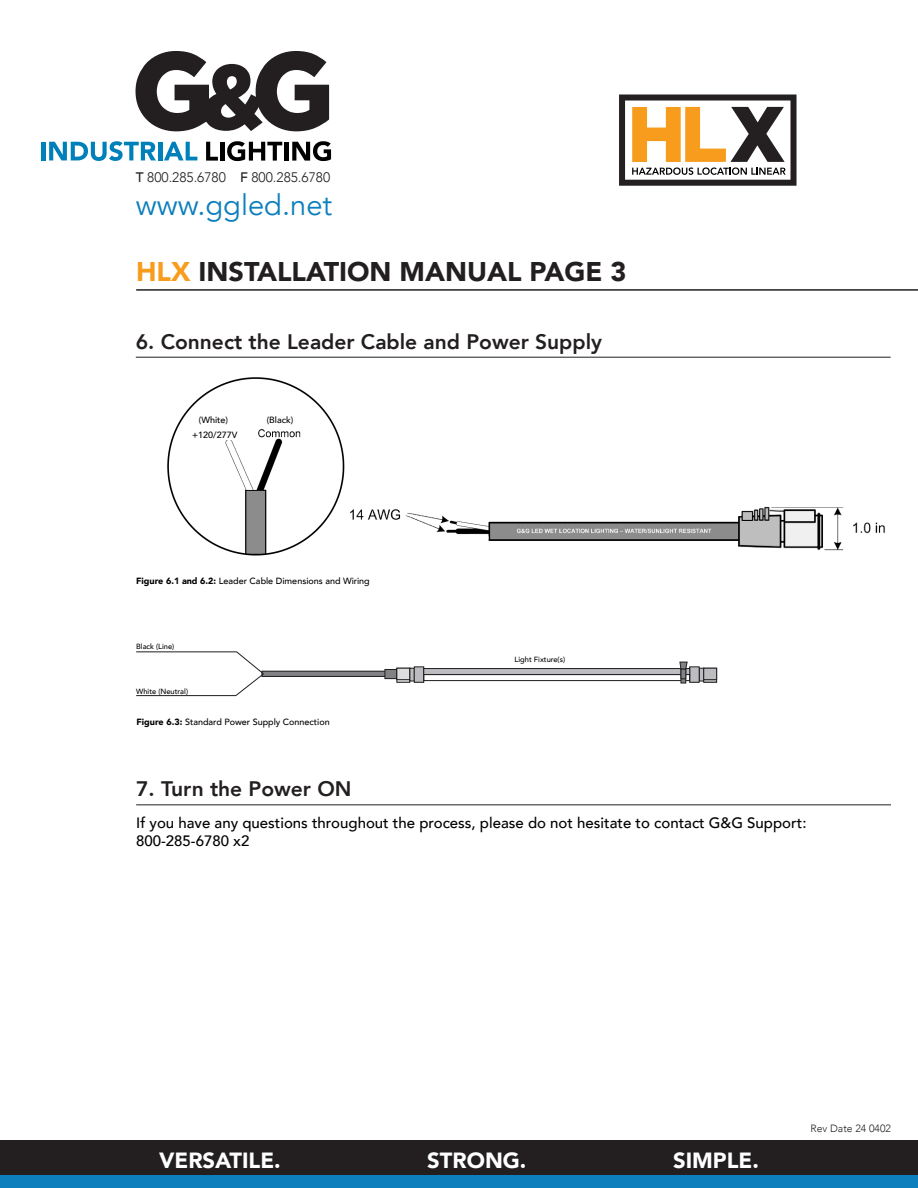
<style>
.page{position:relative;width:918px;height:1188px;background:#fff}
.page>*{position:absolute;margin:0;border:0;box-sizing:border-box;transform-origin:0 0}
.t1{font:29.1px "Avenir";color:#0c7fbc}
.t2{font:900 27px "Avenir";color:#231f20}
.t3{font:900 21.9px "Avenir";color:#fff}
.t4{font:800 21px "Avenir";color:#231f20}
.t5{font:500 15px "Avenir";color:#000}
.t6{font:300 13.8px "Avenir";color:#231f20}
.t7{font:300 10.5px "Avenir";color:#231f20}
.t8{font:500 9px "Avenir";color:#000}
.t9{font:500 7.5px "Avenir";color:#000}
.s1{font-weight:500}
.s2{color:#f79c1c}
.s3{font-weight:900}
</style>
<div class="page">
<div style="left:262px;top:671px;width:132px;height:5px;background:#808285"></div>
<div style="left:262px;top:671px;width:133px;height:6px;border:1px solid #231f20"></div>
<div style="left:385px;top:669px;width:12px;height:10px;background:#808285"></div>
<div style="left:385px;top:669px;width:12px;height:10px;border:1px solid #231f20"></div>
<div style="left:397px;top:668px;width:13px;height:12px;background:#dcdddf"></div>
<div style="left:397px;top:668px;width:13px;height:12px;border:1px solid #231f20"></div>
<div style="left:704px;top:668px;width:13px;height:12px;background:#bcbdc0"></div>
<div style="left:703px;top:668px;width:14px;height:12px;border:1px solid #231f20"></div>
<div style="left:699px;top:668px;width:5px;height:13px;background:#bcbdc0"></div>
<div style="left:699px;top:668px;width:5px;height:13px;border:1px solid #231f20"></div>
<div style="left:414px;top:667px;width:10px;height:15px;background:#bcbdc0"></div>
<div style="left:414px;top:667px;width:10px;height:15px;border:1px solid #231f20"></div>
<div style="left:690px;top:667px;width:9px;height:15px;background:#bcbdc0"></div>
<div style="left:424px;top:674px;width:266px;height:7px;border:1px solid #231f20"></div>
<div style="left:424px;top:669px;width:266px;height:6px;background:#bcbdc0"></div>
<div style="left:424px;top:668px;width:266px;height:7px;border:1px solid #231f20"></div>
<div style="left:681px;top:669px;width:5px;height:14px;border:1px solid #231f20"></div>
<div style="left:681px;top:669px;width:5px;height:10px;background:#808285"></div>
<div style="left:681px;top:669px;width:5px;height:10px;border:1px solid #231f20"></div>
<svg style="left:680px;top:662px;width:7px;height:7px"></svg>
<img style="left:167px;top:377px;width:718px;height:179px">
<div style="left:0;top:1140px;width:918px;height:48px;background:#231f20"></div>
<div style="left:0;top:1176px;width:918px;height:12px;background:#0c7fbc"></div>
<hr style="left:136px;top:357px;width:755px;height:1px;background:#231f20">
<hr style="left:136px;top:289px;width:782px;height:2px;background:#231f20">
<hr style="left:41px;top:142px;width:4px;height:18px;background:#0080ba">
<svg style="left:49px;top:141px;width:107px;height:20px"></svg>
<hr style="left:158px;top:142px;width:4px;height:18px;background:#0080ba">
<svg style="left:164px;top:142px;width:33px;height:18px"></svg>
<svg style="left:206px;top:142px;width:12px;height:19px"></svg>
<hr style="left:220px;top:142px;width:4px;height:19px;background:#000">
<svg style="left:227px;top:141px;width:55px;height:20px"></svg>
<hr style="left:284px;top:142px;width:4px;height:19px;background:#000">
<svg style="left:292px;top:141px;width:39px;height:20px"></svg>
<svg style="left:136px;top:51px;width:193px;height:80px"></svg>
<svg style="left:619px;top:94px;width:178px;height:92px"></svg>
<hr style="left:136px;top:804px;width:755px;height:1px;background:#231f20">
<svg style="left:136px;top:651px;width:129px;height:45px"></svg>
<div style="left:190px;top:429px;width:50px;height:11px;background:#fff"></div>
<p class="t6" style="left:136px;top:169px;width:196px"><span class="s1">T</span> 800.285.6780 <span class="s1">F</span> 800.285.6780</p>
<p class="t1" style="left:136px;top:188px;width:198px">www.ggled.net</p>
<p class="t2" style="left:136px;top:249px;width:492px"><span class="s2">HLX</span> INSTALLATION MANUAL PAGE 3</p>
<p class="t4" style="left:136px;top:325px;width:468px">6. Connect the Leader Cable and Power Supply</p>
<p class="t8" style="left:199px;top:412px;width:31px">(White)</p>
<p class="t8" style="left:267px;top:412px;width:28px">(Black)</p>
<p class="t8" style="left:192px;top:427px;width:47px">+120/277V</p>
<p class="t8" style="left:136px;top:573px;width:235px"><span class="s3">Figure 6.1 and 6.2:</span> Leader Cable Dimensions and Wiring</p>
<p class="t9" style="left:136px;top:640px;width:40px">Black (Line)</p>
<p class="t9" style="left:136px;top:684px;width:53px">White (Neutral)</p>
<p class="t8" style="left:137px;top:714px;width:195px"><span class="s3">Figure 6.3:</span> Standard Power Supply Connection</p>
<p class="t4" style="left:136px;top:773px;width:217px">7. Turn the Power ON</p>
<p class="t9" style="left:515px;top:653px;width:52px">Light Fixture(s)</p>
<p class="t5" style="left:136px;top:810px;width:672px">If you have any questions throughout the process, please do not hesitate to contact G&amp;G Support:</p>
<p class="t5" style="left:136px;top:828px;width:115px">800-285-6780 x2</p>
<p class="t3" style="left:159px;top:1141px;width:123px">VERSATILE.</p>
<p class="t3" style="left:427px;top:1141px;width:101px">STRONG.</p>
<p class="t3" style="left:673px;top:1141px;width:87px">SIMPLE.</p>
<p class="t7" style="left:811px;top:1122px;width:82px">Rev Date 24 0402</p>
</div>
